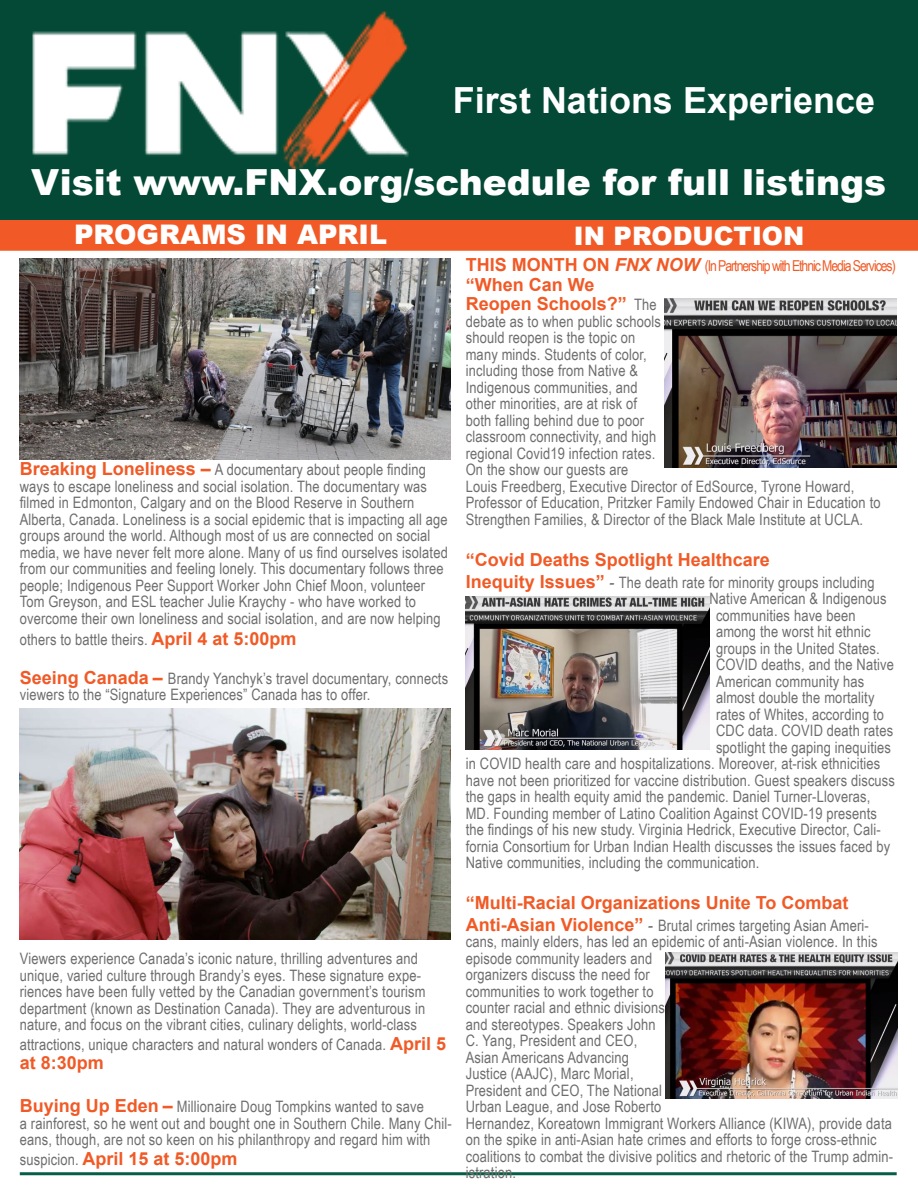
<style>
.page{position:relative;width:918px;height:1188px;background:#fff}
.page>*{position:absolute;margin:0;border:0;box-sizing:border-box;transform-origin:0 0}
.t1{font:900 36px "Arial";color:#fff}
.t2{font:700 36px "Arial";color:#fff}
.t3{font:900 27px "Arial";color:#fff}
.t4{font:900 25.5px "Arial";color:#fff}
.t5{font:700 18px "Arial";color:#f15a26}
.t6{font:15.75px/16.5px "Arial Narrow";letter-spacing:.01em;color:#6e6e6e}
.t7{font:15px "Arial Narrow";letter-spacing:-.07em;color:#f15a26}
.s1{font-family:"Arial";font-weight:700;font-size:18px;color:#f15a26}
.s2{font-family:"Arial Narrow";font-weight:400;font-size:15.75px;color:#6e6e6e}
.s3{font-family:"Arial";font-weight:700;font-size:18px}
.s4{font-family:"Arial";font-weight:700;font-style:italic;font-size:18px}
.s5{font-family:"Minion Pro";font-size:18px;color:#231f20}
</style>
<div class="page">
<div style="left:0;top:220px;width:918px;height:31px;background:#f15a26"></div>
<div style="left:0;top:0;width:918px;height:220px;background:#044935"></div>
<img style="left:32px;top:11px;width:377px;height:158px">
<hr style="left:20px;top:1172px;width:877px;height:3px;background:#055e45">
<img style="left:466px;top:597px;width:244px;height:153px">
<img style="left:664px;top:299px;width:233px;height:169px">
<img style="left:665px;top:953px;width:233px;height:145px">
<img style="left:20px;top:258px;width:431px;height:201px">
<img style="left:19px;top:709px;width:432px;height:230px">
<p class="t2" style="left:453px;top:75px;width:424px">First Nations Experience</p>
<p class="t1" style="left:31px;top:156px;width:857px">Visit www.FNX.org/schedule for full listings</p>
<p class="t3" style="left:74px;top:215px;width:315px">PROGRAMS IN APRIL</p>
<p class="t4" style="left:574px;top:217px;width:232px">IN PRODUCTION</p>
<p class="t6" style="left:20px;top:461px;width:430px"><span class="s1">Breaking Loneliness –</span> A documentary about people finding ways to escape loneliness and social isolation. The documentary was filmed in Edmonton, Calgary and on the Blood Reserve in Southern Alberta, Canada. Loneliness is a social epidemic that is impacting all age groups around the world. Although most of us are connected on social media, we have never felt more alone. Many of us find ourselves isolated from our communities and feeling lonely. This documentary follows three people; Indigenous Peer Support Worker John Chief Moon, volunteer Tom Greyson, and ESL teacher Julie Kraychy - who have worked to overcome their own loneliness and social isolation, and are now helping</p>
<p class="t6" style="left:20px;top:631px;width:278px">others to battle theirs. <span class="s1">April 4 at 5:00pm</span></p>
<p class="t6" style="left:20px;top:669px;width:430px"><span class="s1">Seeing Canada –</span> Brandy Yanchyk’s travel documentary, connects viewers to the “Signature Experiences” Canada has to offer.</p>
<p class="t6" style="left:20px;top:950px;width:407px">Viewers experience Canada’s iconic nature, thrilling adventures and unique, varied culture through Brandy’s eyes. These signature expe&shy;riences have been fully vetted by the Canadian government’s tourism department (known as Destination Canada). They are adventurous in nature, and focus on the vibrant cities, culinary delights, world-class</p>
<p class="t6" style="left:20px;top:1035px;width:428px">attractions, unique characters and natural wonders of Canada. <span class="s1">April 5</span></p>
<p class="t5" style="left:20px;top:1050px;width:86px">at 8:30pm</p>
<p class="t6" style="left:20px;top:1098px;width:434px"><span class="s1">Buying Up Eden –</span> Millionaire Doug Tompkins wanted to save<br>a rainforest, so he went out and bought one in Southern Chile. Many Chil&shy;eans, though, are not so keen on his philanthropy and regard him with</p>
<p class="t5" style="left:20px;top:1146px;width:219px"><span class="s2">suspicion.</span> April 15 at 5:00pm</p>
<p class="t7" style="left:466px;top:255px;width:432px"><span class="s3">THIS MONTH ON</span> <span class="s4">FNX NOW</span> (In Partnership with Ethnic Media Services)</p>
<p class="t5" style="left:466px;top:272px;width:130px">“When Can We</p>
<p class="t5" style="left:466px;top:291px;width:192px">Reopen Schools?” <span class="s2">The</span></p>
<p class="t6" style="left:466px;top:312px;width:197px">debate as to when public schools should reopen is the topic on many minds. Students of color, including those from Native &amp;<br>Indigenous communities, and other minorities, are at risk of both falling behind due to poor classroom connectivity, and high regional Covid19 infection rates.<br>On the show our guests are</p>
<p class="t6" style="left:466px;top:477px;width:416px">Louis Freedberg, Executive Director of EdSource, Tyrone Howard,<br>Professor of Education, Pritzker Family Endowed Chair in Education to<br>Strengthen Families, &amp; Director of the Black Male Institute at UCLA.</p>
<p class="t5" style="left:466px;top:547px;width:306px">“Covid Deaths Spotlight Healthcare</p>
<p class="t6" style="left:466px;top:573px;width:410px"><span class="s1">Inequity Issues”</span> <span class="s5">-</span> The death rate for minority groups including</p>
<p class="t6" style="left:710px;top:590px;width:179px">Native American &amp; Indigenous</p>
<p class="t6" style="left:716px;top:606px;width:141px">communities have been</p>
<p class="t6" style="left:716px;top:623px;width:156px">among the worst hit ethnic</p>
<p class="t6" style="left:716px;top:639px;width:165px">groups in the United States.</p>
<p class="t6" style="left:716px;top:656px;width:179px">COVID deaths, and the Native</p>
<p class="t6" style="left:716px;top:672px;width:150px">American community has</p>
<p class="t6" style="left:716px;top:689px;width:160px">almost double the mortality</p>
<p class="t6" style="left:716px;top:705px;width:170px">rates of Whites, according to</p>
<p class="t6" style="left:716px;top:722px;width:179px">CDC data. COVID death rates</p>
<p class="t6" style="left:716px;top:738px;width:176px">spotlight the gaping inequities</p>
<p class="t6" style="left:466px;top:755px;width:416px">in COVID health care and hospitalizations. Moreover, at-risk ethnicities</p>
<p class="t6" style="left:466px;top:771px;width:431px">have not been prioritized for vaccine distribution. Guest speakers discuss</p>
<p class="t6" style="left:466px;top:788px;width:406px">the gaps in health equity amid the pandemic. Daniel Turner-Lloveras,</p>
<p class="t6" style="left:466px;top:804px;width:413px">MD. Founding member of Latino Coalition Against COVID-19 presents</p>
<p class="t6" style="left:466px;top:821px;width:417px">the findings of his new study. Virginia Hedrick, Executive Director, Cali-</p>
<p class="t6" style="left:466px;top:837px;width:426px">fornia Consortium for Urban Indian Health discusses the issues faced by</p>
<p class="t6" style="left:466px;top:854px;width:295px">Native communities, including the communication.</p>
<p class="t5" style="left:466px;top:890px;width:384px">“Multi-Racial Organizations Unite To Combat</p>
<p class="t6" style="left:466px;top:916px;width:429px"><span class="s1">Anti-Asian Violence”</span> <span class="s5">-</span> Brutal crimes targeting Asian Ameri&shy;cans, mainly elders, has led an epidemic of anti-Asian violence. In this episode community leaders and<br>organizers discuss the need for<br>communities to work together to<br>counter racial and ethnic divisions<br>and stereotypes. Speakers John<br>C. Yang, President and CEO,<br>Asian Americans Advancing<br>Justice (AAJC), Marc Morial,<br>President and CEO, The National<br>Urban League, and Jose Roberto<br>Hernandez, Koreatown Immigrant Workers Alliance (KIWA), provide data on the spike in anti-Asian hate crimes and efforts to forge cross-ethnic coalitions to combat the divisive politics and rhetoric of the Trump admin&shy;istration.</p>
</div>
